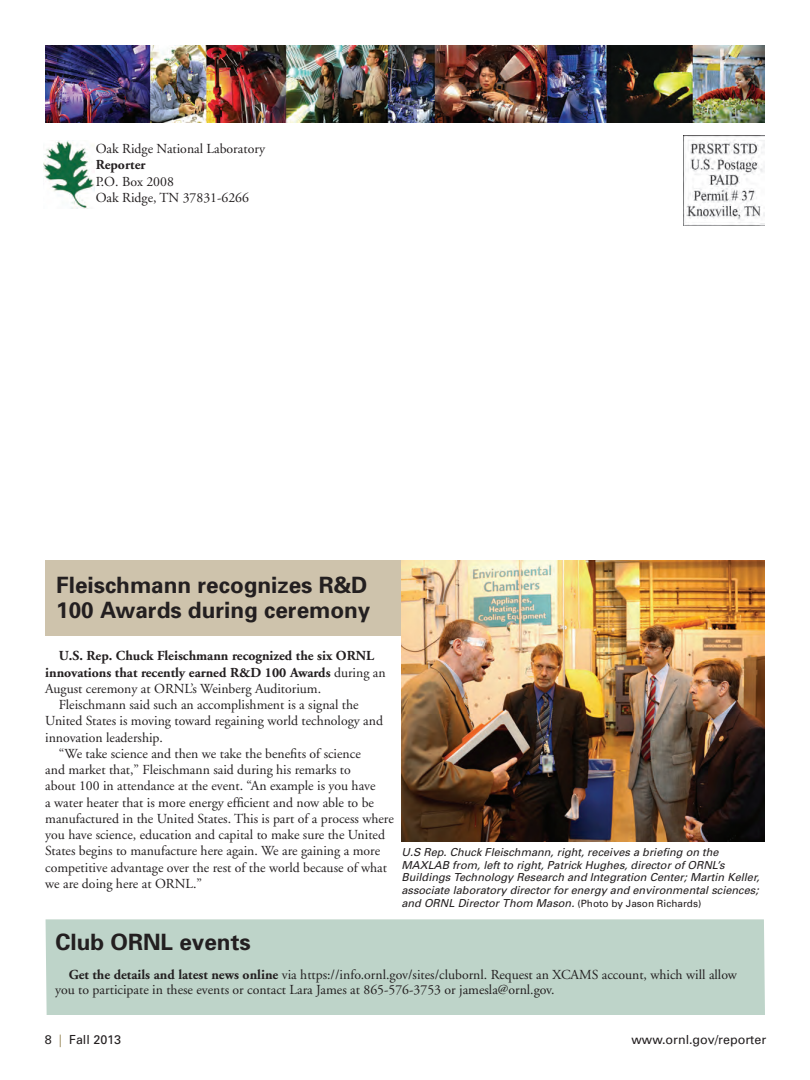
<style>
.page{position:relative;width:810px;height:1080px;background:#fff}
.page>*{position:absolute;margin:0;border:0;box-sizing:border-box;transform-origin:0 0}
.t1{font:700 22.5px/25px "Univers";color:#231f20}
.t2{font:13.75px/16.5px "Adobe Garamond";color:#231f20}
.t3{font:700 13.75px "Adobe Garamond";color:#231f20}
.t4{font:12.5px "Univers";color:#231f20}
.t5{font:italic 11px/12.9px "Univers";color:#231f20}
.s1{font-weight:400}
.s2{font-style:normal;font-size:10px}
.s3{font-weight:700}
.s4{color:#968555}
</style>
<div class="page">
<img style="left:684px;top:136px;width:81px;height:90px">
<img style="left:44px;top:140px;width:51px;height:69px">
<img style="left:45px;top:45px;width:720px;height:78px">
<div style="left:45px;top:560px;width:508px;height:76px;background:#cec3ac"></div>
<div style="left:46px;top:919px;width:719px;height:96px;background:#bed4c9"></div>
<img style="left:401px;top:560px;width:364px;height:281px">
<p class="t2" style="left:96px;top:140px;width:171px">Oak Ridge National Laboratory</p>
<p class="t3" style="left:96px;top:157px;width:51px">Reporter</p>
<p class="t2" style="left:96px;top:173px;width:155px">P.O. Box 2008<br>Oak Ridge, TN 37831-6266</p>
<h1 class="t1" style="left:56px;top:572px;width:316px">Fleischmann recognizes R&amp;D<br>100 Awards during ceremony</h1>
<p class="t3" style="left:59px;top:648px;width:317px">U.S. Rep. Chuck Fleischmann recognized the six ORNL</p>
<p class="t3" style="left:45px;top:665px;width:342px">innovations that recently earned R&amp;D 100 Awards <span class="s1">during an</span></p>
<p class="t2" style="left:45px;top:681px;width:278px">August ceremony at ORNL’s Weinberg Auditorium.</p>
<p class="t2" style="left:59px;top:697px;width:301px">Fleischmann said such an accomplishment is a signal the</p>
<p class="t2" style="left:45px;top:713px;width:339px">United States is moving toward regaining world technology and</p>
<p class="t2" style="left:45px;top:729px;width:119px">innovation leadership.</p>
<p class="t2" style="left:59px;top:746px;width:304px">“We take science and then we take the benefits of science</p>
<p class="t2" style="left:45px;top:762px;width:307px">and market that,” Fleischmann said during his remarks to</p>
<p class="t2" style="left:45px;top:778px;width:332px">about 100 in attendance at the event. “An example is you have</p>
<p class="t2" style="left:45px;top:794px;width:330px">a water heater that is more energy efficient and now able to be</p>
<p class="t2" style="left:45px;top:811px;width:350px">manufactured in the United States. This is part of a process where</p>
<p class="t2" style="left:45px;top:827px;width:341px">you have science, education and capital to make sure the United</p>
<p class="t2" style="left:45px;top:843px;width:336px">States begins to manufacture here again. We are gaining a more</p>
<p class="t2" style="left:45px;top:859px;width:343px">competitive advantage over the rest of the world because of what</p>
<p class="t2" style="left:45px;top:876px;width:158px">we are doing here at ORNL.”</p>
<p class="t5" style="left:401px;top:845px;width:360px">U.S Rep. Chuck Fleischmann, right, receives a briefing on the MAXLAB from, left to right, Patrick Hughes, director of ORNL’s Buildings Technology Research and Integration Center; Martin Keller, associate laboratory director for energy and environmental sciences; and ORNL Director Thom Mason. <span class="s2">(Photo by Jason Richards)</span></p>
<h1 class="t1" style="left:56px;top:929px;width:197px">Club ORNL events</h1>
<p class="t2" style="left:55px;top:968px;width:683px;line-height:15px;text-indent:14px"><span class="s3">Get the details and latest news online</span> via https://info.ornl.gov/sites/clubornl. Request an XCAMS account, which will allow you to participate in these events or contact Lara James at 865-576-3753 or jamesla@ornl.gov.</p>
<p class="t4" style="left:45px;top:1033px;width:78px">8 <span class="s4">|</span> Fall 2013</p>
<p class="t4" style="left:632px;top:1033px;width:136px">www. ornl.gov/reporter</p>
</div>
